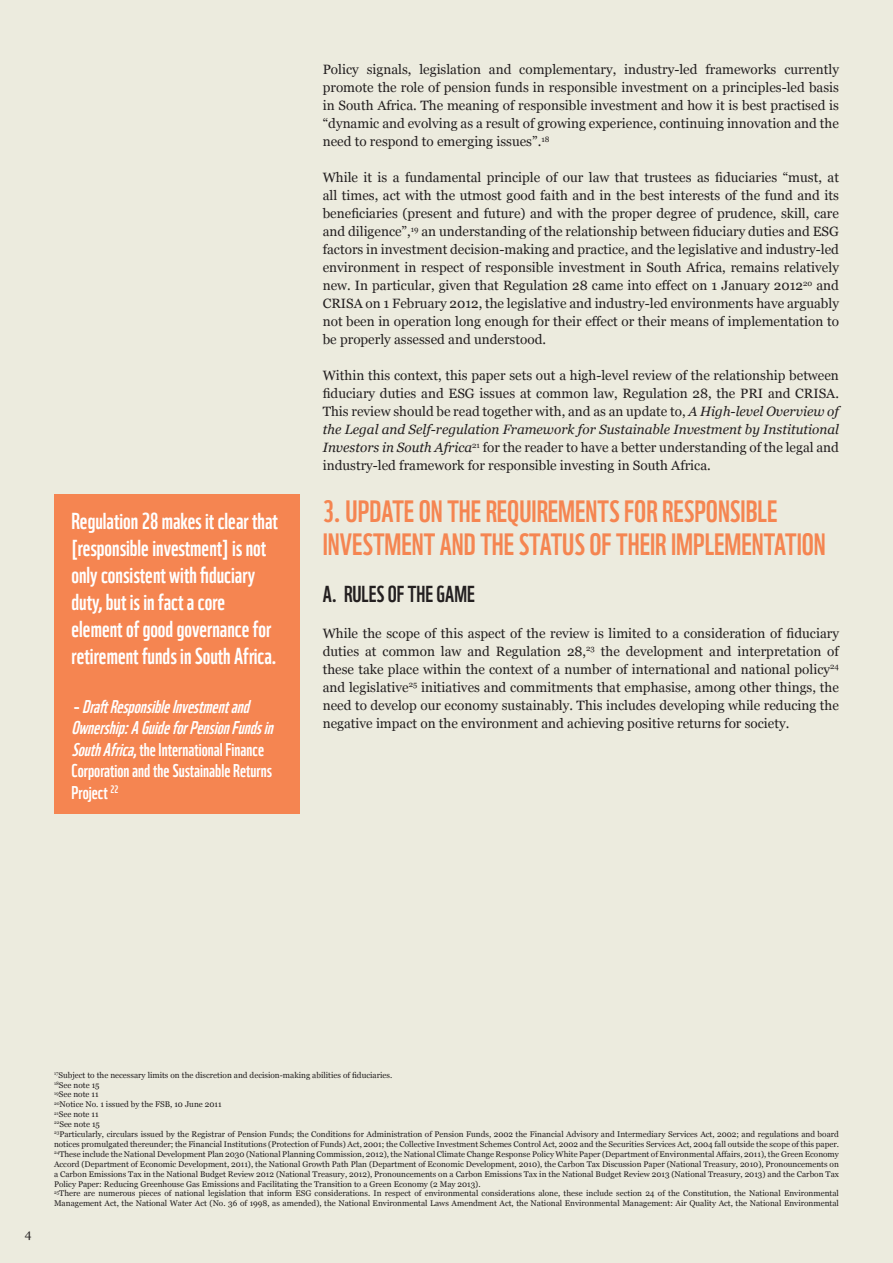
<style>
.page{position:relative;width:893px;height:1263px;background:#ecebde}
.page>*{position:absolute;margin:0;border:0;box-sizing:border-box;transform-origin:0 0}
.t1{font:30px "WWF";color:#f58551}
.t2{font:22.5px/27px "WWF";color:#fff}
.t3{font:22.5px "WWF";color:#231f20}
.t4{font:italic 18px/21.6px "WWF";color:#fff}
.t5{font:13.5px/18px "Georgia";color:#231f20;text-align:justify}
.t6{font:12px "Georgia";color:#231f20}
.t7{font:8.25px/9.9px "Georgia";color:#231f20}
.s1{font-style:normal}
.s2{font-style:italic}
</style>
<div class="page">
<div style="left:54px;top:494px;width:246px;height:320px;background:#f58551"></div>
<h2 class="t2" style="left:72px;top:505px;width:208px">Regulation 28 makes it clear that [responsible investment] is not only consistent with fiduciary duty, but is in fact a core element of good governance for retirement funds in South Africa.</h2>
<h3 class="t4" style="left:72px;top:693px;width:209px"><span class="s1">–</span> DraftResponsibleInvestmentand Ownership:A GuideforPensionFundsin SouthAfrica<span class="s1">, the International Finance Corporation and the Sustainable Returns Project</span> <sup>22</sup></h3>
<p class="t5" style="left:323px;top:61px;width:518px">Policy signals, legislation and complementary, industry-led frameworks currently promote the role of pension funds in responsible investment on a principles-led basis in South Africa. The meaning of responsible investment and how it is best practised is “dynamic and evolving as a result of growing experience, continuing innovation and the need to respond to emerging issues”.<sup>18</sup></p>
<p class="t5" style="left:323px;top:169px;width:518px">While it is a fundamental principle of our law that trustees as fiduciaries “must, at all times, act with the utmost good faith and in the best interests of the fund and its beneficiaries (present and future) and with the proper degree of prudence, skill, care and diligence”,<sup>19</sup> an understanding of the relationship between fiduciary duties and ESG factors in investment decision-making and practice, and the legislative and industry-led environment in respect of responsible investment in South Africa, remains relatively new. In particular, given that Regulation 28 came into effect on 1 January 2012<sup>20</sup> and CRISA on 1 February 2012, the legislative and industry-led environments have arguably not been in operation long enough for their effect or their means of implementation to be properly assessed and understood.</p>
<p class="t5" style="left:323px;top:367px;width:518px">Within this context, this paper sets out a high-level review of the relationship between fiduciary duties and ESG issues at common law, Regulation 28, the PRI and CRISA.<br>This review should be read together with, and as an update to, <span class="s2">A High-level Overview of the Legal and Self-regulation Framework for Sustainable Investment by Institutional Investors in South Africa</span><sup>21</sup> for the reader to have a better understanding of the legal and industry-led framework for responsible investing in South Africa.</p>
<h1 class="t1" style="left:323px;top:488px;width:36px">3. UPDATE</h1>
<h1 class="t1" style="left:419px;top:488px;width:142px">ON THE REQUIREMENTS</h1>
<h1 class="t1" style="left:624px;top:488px;width:61px">FOR RESPONSIBLE</h1>
<h1 class="t1" style="left:323px;top:521px;width:13px">INVESTMENT</h1>
<h1 class="t1" style="left:440px;top:521px;width:91px">AND THESTATUS</h1>
<h1 class="t1" style="left:589px;top:521px;width:94px">OF THEIR IMPLEMENTATION</h1>
<h2 class="t3" style="left:323px;top:576px;width:125px">A. RULES OF THE GAME</h2>
<p class="t5" style="left:323px;top:624px;width:518px">While the scope of this aspect of the review is limited to a consideration of fiduciary duties at common law and Regulation 28,<sup>23</sup> the development and interpretation of these take place within the context of a number of international and national policy<sup>24 </sup>and legislative<sup>25</sup> initiatives and commitments that emphasise, among other things, the need to develop our economy sustainably. This includes developing while reducing the negative impact on the environment and achieving positive returns for society.</p>
<p class="t6" style="left:25px;top:1226px;width:8px">4</p>
<p class="t7" style="left:54px;top:1070px;width:786px"><sup>17</sup>Subject to the necessary limits on the discretion and decision-making abilities of fiduciaries.<br><sup>18</sup>See note 15<br><sup>19</sup>See note 11<br><sup>20</sup>Notice No. 1 issued by the FSB, 10 June 2011<br><sup>21</sup>See note 11<br><sup>22</sup>See note 15<br><sup>23</sup>Particularly, circulars issued by the Registrar of Pension Funds; the Conditions for Administration of Pension Funds, 2002 the Financial Advisory and Intermediary Services Act, 2002; and regulations and board notices promulgated thereunder; the Financial Institutions (Protection of Funds) Act, 2001; the Collective Investment Schemes Control Act, 2002 and the Securities Services Act, 2004 fall outside the scope of this paper.<br><sup>24</sup>These include the National Development Plan 2030 (National Planning Commission, 2012), the National Climate Change Response Policy White Paper (Department of Environmental Affairs, 2011), the Green Economy Accord (Department of Economic Development, 2011), the National Growth Path Plan (Department of Economic Development, 2010), the Carbon Tax Discussion Paper (National Treasury, 2010), Pronouncements on a Carbon Emissions Tax in the National Budget Review 2012 (National Treasury, 2012), Pronouncements on a Carbon Emissions Tax in the National Budget Review 2013 (National Treasury, 2013) and the Carbon Tax Policy Paper: Reducing Greenhouse Gas Emissions and Facilitating the Transition to a Green Economy (2 May 2013).<br><sup>25</sup>There are numerous pieces of national legislation that inform ESG considerations. In respect of environmental considerations alone, these include section 24 of the Constitution, the National Environmental Management Act, the National Water Act (No. 36 of 1998, as amended), the National Environmental Laws Amendment Act, the National Environmental Management: Air Quality Act, the National Environmental</p>
</div>
